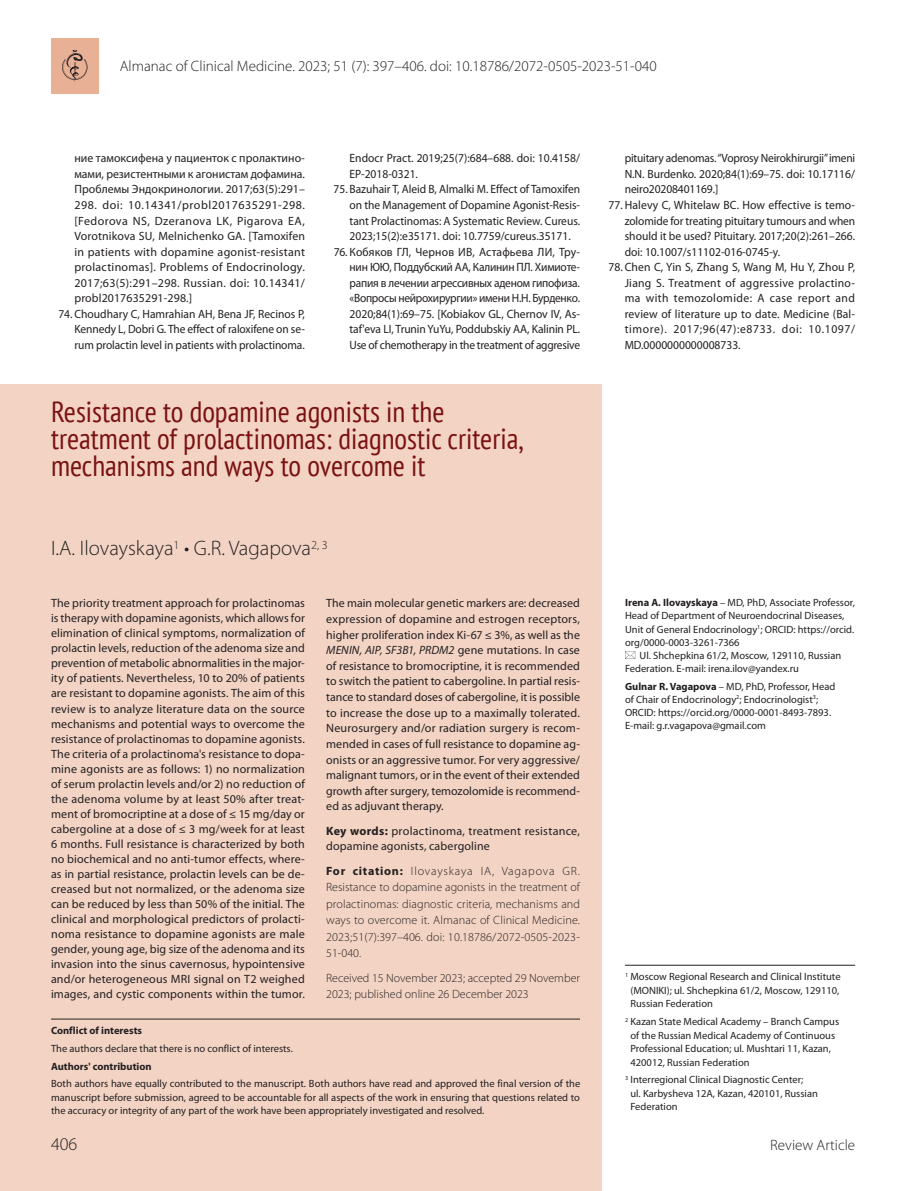
<style>
.page{position:relative;width:919px;height:1191px;background:#fff}
.page>*{position:absolute;margin:0;border:0;box-sizing:border-box;transform-origin:0 0}
.Заголовок-1{font:condensed 29.25px/27px "PT Sans";color:#7a1113}
.Авторы_Фамилии{font:300 21px "Myriad Pro";color:#231f20}
.Загаловок-2{font:300 18px "Myriad Pro";color:#231f20}
.t1{font:300 15px "Myriad Pro";color:#231f20}
.Резюме{font:12px/15px "Myriad Pro";letter-spacing:.01em;color:#231f20;text-align:justify}
.Литература_список{font:12px/15.6px "Myriad Pro";color:#231f20;text-align:justify}
.Литература_список-2{font:12px/15.6px "Myriad Pro";color:#231f20;text-align:justify;scale:.96 1}
.doi{font:300 12px/16.4px "Myriad Pro";color:#231f20;text-align:justify}
.Литература_список-3{font:12px/15.6px "Myriad Pro";color:#231f20;text-align:justify;scale:.95 1}
.Сноска-2{font:10.5px/13.5px "Myriad Pro";color:#231f20}
.Авторы_Регалии{font:10.5px/13.2px "Myriad Pro";color:#231f20}
.Сноска-1{font:10.5px/13.5px "Myriad Pro";color:#231f20}
.Сноска-2-2{font:700 10.5px "Myriad Pro";color:#231f20}
.Сноска-1-2{font:700 10.5px "Myriad Pro";color:#231f20}
.s1{font-style:italic}
.s2{font-weight:700}
</style>
<div class="page">
<div style="left:0;top:384px;width:601px;height:807px;background:#f3d4c4"></div>
<hr style="left:51px;top:1018px;width:529px;height:1px;background:#231f20">
<hr style="left:625px;top:965px;width:230px;height:1px;background:#231f20">
<svg style="left:625px;top:651px;width:10px;height:8px"></svg>
<div style="left:51px;top:38px;width:48px;height:55px;background:#e8b095"></div>
<svg style="left:62px;top:50px;width:25px;height:32px"></svg>
<p class="t1" style="left:120px;top:57px;width:538px">Almanac of Clinical Medicine. 2023; 51 (7): 397–406. doi: 10.18786/2072-0505-2023-51-040</p>
<p class="Литература_список" style="left:74px;top:150px;width:232px">ние тамоксифена у пациенток с пролактино&shy;мами, резистентными к агонистам дофамина.<br>Проблемы Эндокринологии. 2017;63(5):291– 298. doi: 10.14341/probl2017635291-298. [Fedorova NS, Dzeranova LK, Pigarova EA, Vorotnikova SU, Melnichenko GA. [Tamoxifen in patients with dopamine agonist-resistant prolactinomas]. Problems of Endocrinology.<br>2017;63(5):291–298. Russian. doi: 10.14341/ probl2017635291-298.]</p>
<p class="Литература_список-2" style="left:74px;top:306px;width:241px;text-indent:-16px">74. Choudhary C, Hamrahian AH, Bena JF, Recinos P, Kennedy L, Dobri G. The effect of raloxifene on se&shy;rum prolactin level in patients with prolactinoma.</p>
<p class="Литература_список-2" style="left:349px;top:150px;width:241px">Endocr Pract. 2019;25(7):684–688. doi: 10.4158/<br>EP-2018-0321.</p>
<p class="Литература_список-2" style="left:349px;top:181px;width:242px;text-indent:-16px">75. Bazuhair T, Aleid B, Almalki M. Effect of Tamoxifen on the Management of Dopamine Agonist-Resis&shy;tant Prolactinomas: A Systematic Review. Cureus.<br>2023;15(2):e35171. doi: 10.7759/cureus.35171.</p>
<p class="Литература_список" style="left:349px;top:244px;width:232px;text-indent:-16px">76. Кобяков ГЛ, Чернов ИВ, Астафьева ЛИ, Тру&shy;нин ЮЮ, Поддубский АА, Калинин ПЛ. Химиоте&shy;рапия в лечении агрессивных аденом гипофиза. «Вопросы нейрохирургии» имени Н.Н. Бурденко.<br>2020;84(1):69–75. [Kobiakov GL, Chernov IV, As&shy;taf'eva LI, Trunin YuYu, Poddubskiy AA, Kalinin PL.<br>Use of chemotherapy in the treatment of aggresive</p>
<p class="Заголовок-1" style="left:51px;top:397px;width:474px">Resistance to dopamine agonists in the treatment of prolactinomas: diagnostic criteria, mechanisms and ways to overcome it</p>
<p class="Авторы_Фамилии" style="left:51px;top:536px;width:278px">I.A. Ilovayskaya<sup>1</sup> • G.R. Vagapova<sup>2,</sup> <sup>3</sup></p>
<p class="Резюме" style="left:51px;top:595px;width:255px">The priority treatment approach for prolactinomas is therapy with dopamine agonists, which allows for elimination of clinical symptoms, normalization of prolactin levels, reduction of the adenoma size and prevention of metabolic abnormalities in the major&shy;ity of patients. Nevertheless, 10 to 20% of patients are resistant to dopamine agonists. The aim of this review is to analyze literature data on the source mechanisms and potential ways to overcome the resistance of prolactinomas to dopamine agonists.<br>The criteria of a prolactinoma's resistance to dopa&shy;mine agonists are as follows: 1) no normalization of serum prolactin levels and/or 2) no reduction of the adenoma volume by at least 50% after treat&shy;ment of bromocriptine at a dose of ≤ 15 mg/day or cabergoline at a dose of ≤ 3 mg/week for at least 6 months. Full resistance is characterized by both no biochemical and no anti-tumor effects, where&shy;as in partial resistance, prolactin levels can be de&shy;creased but not normalized, or the adenoma size can be reduced by less than 50% of the initial. The clinical and morphological predictors of prolacti&shy;noma resistance to dopamine agonists are male gender, young age, big size of the adenoma and its invasion into the sinus cavernosus, hypointensive and/or heterogeneous MRI signal on Т2 weighed images, and cystic components within the tumor.</p>
<p class="Резюме" style="left:326px;top:595px;width:255px;line-height:15.6px">The main molecular genetic markers are: decreased expression of dopamine and estrogen receptors, higher proliferation index Ki-67 ≤ 3%, as well as the <span class="s1">MENIN, AIP, SF3B1, PRDM2</span> gene mutations. In case of resistance to bromocriptine, it is recommended to switch the patient to cabergoline. In partial resis&shy;tance to standard doses of cabergoline, it is possible to increase the dose up to a maximally tolerated.<br>Neurosurgery and/or radiation surgery is recom&shy;mended in cases of full resistance to dopamine ag&shy;onists or an aggressive tumor. For very aggressive/ malignant tumors, or in the event of their extended growth after surgery, temozolomide is recommend&shy;ed as adjuvant therapy.</p>
<p class="Резюме" style="left:326px;top:822px;width:255px;line-height:15.6px"><span class="s2">Key words:</span> prolactinoma, treatment resistance, dopamine agonists, cabergoline</p>
<p class="doi" style="left:326px;top:862px;width:255px"><span class="s2">For citation:</span> Ilovayskaya IA, Vagapova GR.<br>Resistance to dopamine agonists in the treatment of prolactinomas: diagnostic criteria, mechanisms and ways to overcome it. Almanac of Clinical Medicine.<br>2023;51(7):397–406. doi: 10.18786/2072-0505-2023- 51-040.</p>
<p class="doi" style="left:326px;top:969px;width:255px">Received 15 November 2023; accepted 29 November<br>2023; published online 26 December 2023</p>
<p class="Сноска-1-2" style="left:51px;top:1023px;width:92px">Conflict of interests</p>
<p class="Сноска-2" style="left:51px;top:1041px;width:243px">The authors declare that there is no conflict of interests.</p>
<p class="Сноска-2-2" style="left:51px;top:1059px;width:102px">Authors' contribution</p>
<p class="Сноска-2" style="left:51px;top:1077px;width:530px;text-align:justify">Both authors have equally contributed to the manuscript. Both authors have read and approved the final version of the manuscript before submission, agreed to be accountable for all aspects of the work in ensuring that questions related to the accuracy or integrity of any part of the work have been appropriately investigated and resolved.</p>
<p class="Литература_список-3" style="left:624px;top:150px;width:244px">pituitary adenomas. “Voprosy Neirokhirurgii” imeni N.N. Burdenko. 2020;84(1):69–75. doi: 10.17116/ neiro20208401169.]</p>
<p class="Литература_список" style="left:624px;top:197px;width:232px;text-indent:-16px">77.Halevy C, Whitelaw BC. How effective is temo&shy;zolomide for treating pituitary tumours and when should it be used? Pituitary. 2017;20(2):261–266. doi: 10.1007/s11102-016-0745-y.</p>
<p class="Литература_список" style="left:624px;top:259px;width:232px;text-indent:-16px">78. Chen C, Yin S, Zhang S, Wang M, Hu Y, Zhou P, Jiang S. Treatment of aggressive prolactino&shy;ma with temozolomide: A case report and review of literature up to date. Medicine (Bal&shy;timore). 2017;96(47):e8733. doi: 10.1097/ MD.0000000000008733.</p>
<p class="Авторы_Регалии" style="left:625px;top:596px;width:231px"><span class="s2">Irena A. Ilovayskaya</span> – MD, PhD, Associate Professor,</p>
<p class="Авторы_Регалии" style="left:625px;top:609px;width:221px">Head of Department of Neuroendocrinal Diseases,</p>
<p class="Авторы_Регалии" style="left:625px;top:622px;width:231px">Unit of General Endocrinology<sup>1</sup>; ORCID: https://orcid.</p>
<p class="Авторы_Регалии" style="left:625px;top:635px;width:116px">org/0000-0003-3261-7366</p>
<p class="Авторы_Регалии" style="left:639px;top:648px;width:203px">Ul. Shchepkina 61/2, Moscow, 129110, Russian</p>
<p class="Авторы_Регалии" style="left:625px;top:662px;width:175px">Federation. E-mail: irena.ilov@yandex.ru</p>
<p class="Авторы_Регалии" style="left:625px;top:679px;width:212px"><span class="s2">Gulnar R. Vagapova</span> – MD, PhD, Professor, Head of Chair of Endocrinology<sup>2</sup>; Endocrinologist<sup>3</sup>; ORCID: https://orcid.org/0000-0001-8493-7893.<br>E-mail: g.r.vagapova@gmail.com</p>
<p class="Сноска-1" style="left:630px;top:970px;width:212px;text-indent:-5px"><sup>1</sup> Moscow Regional Research and Clinical Institute (MONIKI); ul. Shchepkina 61/2, Moscow, 129110,<br>Russian Federation</p>
<p class="Сноска-2" style="left:630px;top:1014px;width:210px;text-indent:-5px"><sup>2</sup> Kazan State Medical Academy – Branch Campus of the Russian Medical Academy of Continuous Professional Education; ul. Mushtari 11, Kazan, 420012, Russian Federation</p>
<p class="Сноска-2" style="left:630px;top:1073px;width:189px;text-indent:-5px"><sup>3</sup> Interregional Clinical Diagnostic Center;<br>ul. Karbysheva 12A, Kazan, 420101, Russian<br>Federation</p>
<p class="Загаловок-2" style="left:51px;top:1133px;width:28px">406</p>
<p class="t1" style="left:770px;top:1136px;width:86px">Review Article</p>
</div>
